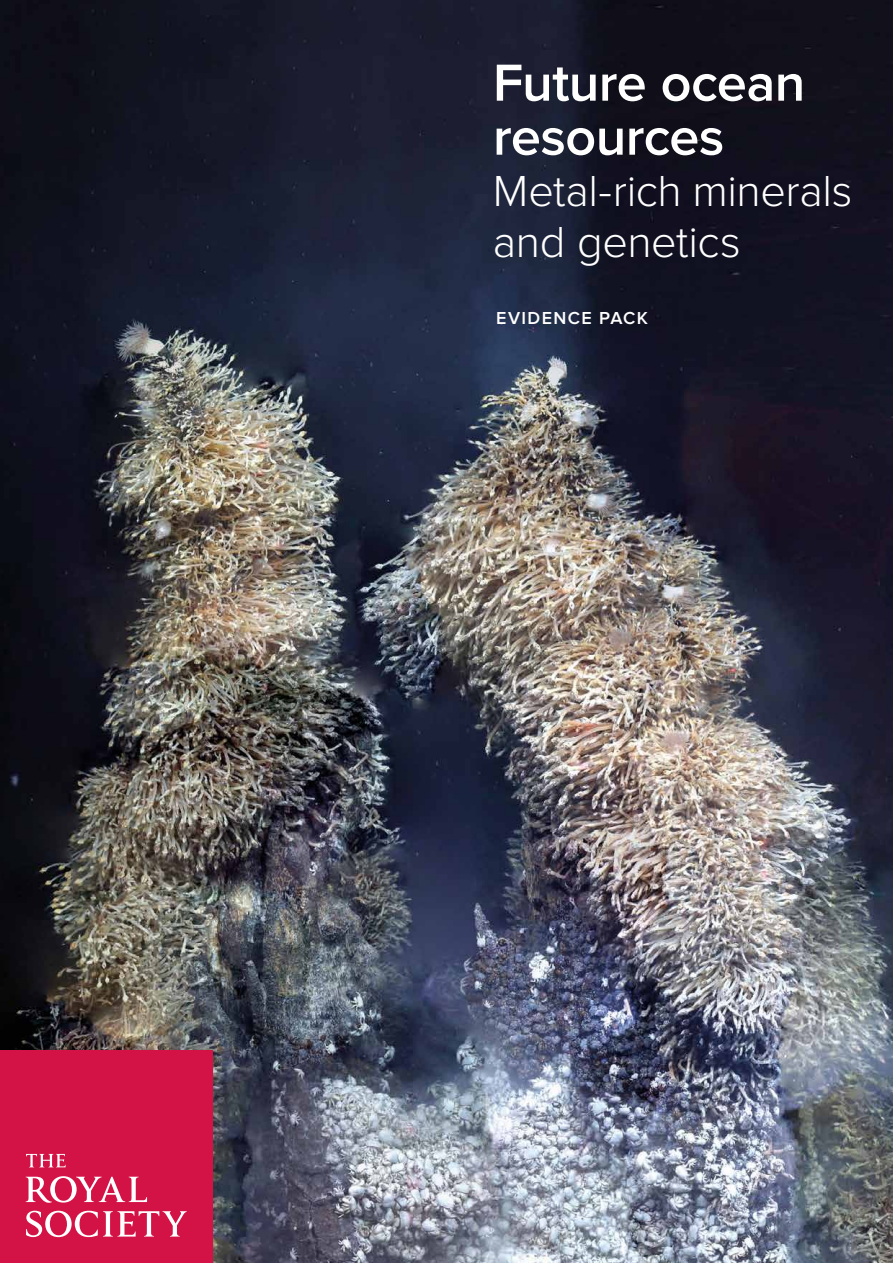
<style>
.page{position:relative;width:893px;height:1263px;background:#fff}
.page>*{position:absolute;margin:0;border:0;box-sizing:border-box;transform-origin:0 0}
.t1{font:600 54px/54px "Proxima Nova";letter-spacing:-.01em;color:#fff}
.t2{font:300 45px/51px "Proxima Nova";letter-spacing:-.01em;color:#fff}
.t3{font:600 18px "Proxima Nova";letter-spacing:.075em;color:#fff}
</style>
<div class="page">
<img style="left:0;top:0;width:893px;height:1263px">
<div style="left:0;top:1050px;width:213px;height:213px;background:#d31245"></div>
<svg style="left:26px;top:1211px;width:161px;height:26px"></svg>
<svg style="left:26px;top:1176px;width:121px;height:27px"></svg>
<svg style="left:26px;top:1154px;width:40px;height:13px"></svg>
<p class="t1" style="left:493px;top:57px;width:314px">Future ocean resources</p>
<p class="t2" style="left:493px;top:166px;width:361px">Metal-rich minerals and genetics</p>
<p class="t3" style="left:496px;top:308px;width:153px">EVIDENCE PACK</p>
</div>
